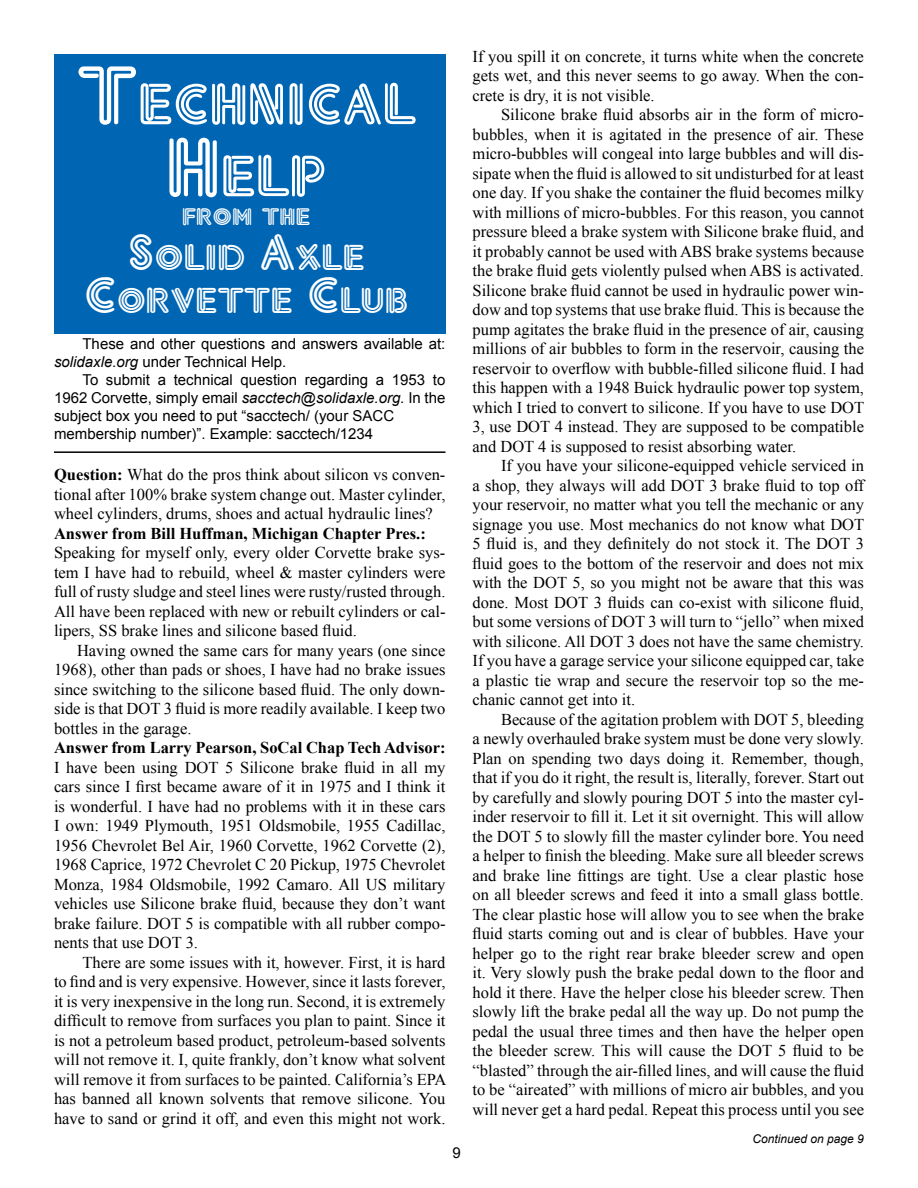
<style>
.page{position:relative;width:918px;height:1188px;background:#fff}
.page>*{position:absolute;margin:0;border:0;box-sizing:border-box;transform-origin:0 0}
.t1{font:50.4px/72px "Voltage Normal";color:#fff;text-align:center}
.t2{font:31.5px/43.5px "Voltage Normal";color:#fff;text-align:center}
.t3{font:21px "Voltage Normal";color:#fff}
.t4{font:16.5px/19.5px "Times New Roman";color:#000;text-align:justify}
.t5{font:700 16.5px "Times New Roman";color:#000}
.t6{font:15px/18px "Arial";color:#000}
.t7{font:italic 12px "Arial";color:#000}
.s1{font-size:72px}
.s2{font-size:45px}
.s3{font-style:italic}
.s4{font-weight:700}
</style>
<div class="page">
<div style="left:54px;top:54px;width:392px;height:280px;background:#0066b3"></div>
<hr style="left:54px;top:451px;width:392px;height:2px;background:#000">
<h1 class="t1" style="left:77px;top:66px;width:341px"><span class="s1">T</span>ECHNICAL<br><span class="s1">H</span>ELP</h1>
<p class="t3" style="left:182px;top:202px;width:130px">FROM THE</p>
<h2 class="t2" style="left:84px;top:234px;width:325px"><span class="s2">S</span>OLID <span class="s2">A</span>XLE<br><span class="s2">C</span>ORVETTE <span class="s2">C</span>LUB</h2>
<p class="t6" style="left:54px;top:335px;width:393px;text-indent:28px">These and other questions and answers available at: <span class="s3">solidaxle.org</span> under Technical Help.</p>
<p class="t6" style="left:54px;top:371px;width:393px;text-indent:28px">To submit a technical question regarding a 1953 to 1962 Corvette, simply email <span class="s3">sacctech@solidaxle.org.</span> In the subject box you need to put “sacctech/ (your SACC membership number)”. Example: sacctech/1234</p>
<p class="t4" style="left:54px;top:465px;width:393px"><span class="s4">Question:</span> What do the pros think about silicon vs conven&shy;tional after 100% brake system change out. Master cylinder, wheel cylinders, drums, shoes and actual hydraulic lines?</p>
<p class="t5" style="left:54px;top:522px;width:373px">Answer from Bill Huffman, Michigan Chapter Pres.:</p>
<p class="t4" style="left:54px;top:543px;width:393px">Speaking for myself only, every older Corvette brake sys&shy;tem I have had to rebuild, wheel &amp; master cylinders were full of rusty sludge and steel lines were rusty/rusted through.<br>All have been replaced with new or rebuilt cylinders or cal&shy;lipers, SS brake lines and silicone based fluid.</p>
<p class="t4" style="left:54px;top:640px;width:393px;text-indent:23px">Having owned the same cars for many years (one since 1968), other than pads or shoes, I have had no brake issues since switching to the silicone based fluid. The only down&shy;side is that DOT 3 fluid is more readily available. I keep two bottles in the garage.</p>
<p class="t5" style="left:54px;top:736px;width:393px">Answer from Larry Pearson, SoCal Chap Tech Advisor:</p>
<p class="t4" style="left:54px;top:757px;width:393px">I have been using DOT 5 Silicone brake fluid in all my cars since I first became aware of it in 1975 and I think it is wonderful. I have had no problems with it in these cars I own: 1949 Plymouth, 1951 Oldsmobile, 1955 Cadillac, 1956 Chevrolet Bel Air, 1960 Corvette, 1962 Corvette (2), 1968 Caprice, 1972 Chevrolet C 20 Pickup, 1975 Chevrolet Monza, 1984 Oldsmobile, 1992 Camaro. All US military vehicles use Silicone brake fluid, because they don’t want brake failure. DOT 5 is compatible with all rubber compo&shy;nents that use DOT 3.</p>
<p class="t4" style="left:54px;top:952px;width:394px;text-indent:28px">There are some issues with it, however. First, it is hard to find and is very expensive. However, since it lasts forever, it is very inexpensive in the long run. Second, it is extremely difficult to remove from surfaces you plan to paint. Since it is not a petroleum based product, petroleum-based solvents will not remove it. I, quite frankly, don’t know what solvent will remove it from surfaces to be painted. California’s EPA has banned all known solvents that remove silicone. You have to sand or grind it off, and even this might not work.</p>
<p class="t6" style="left:453px;top:1144px;width:10px">9</p>
<p class="t4" style="left:473px;top:46px;width:393px">If you spill it on concrete, it turns white when the concrete gets wet, and this never seems to go away. When the con&shy;crete is dry, it is not visible.</p>
<p class="t4" style="left:473px;top:105px;width:393px;text-indent:28px">Silicone brake fluid absorbs air in the form of micro&shy;bubbles, when it is agitated in the presence of air. These micro-bubbles will congeal into large bubbles and will dis&shy;sipate when the fluid is allowed to sit undisturbed for at least one day. If you shake the container the fluid becomes milky with millions of micro-bubbles. For this reason, you cannot pressure bleed a brake system with Silicone brake fluid, and it probably cannot be used with ABS brake systems because the brake fluid gets violently pulsed when ABS is activated.<br>Silicone brake fluid cannot be used in hydraulic power win&shy;dow and top systems that use brake fluid. This is because the pump agitates the brake fluid in the presence of air, causing millions of air bubbles to form in the reservoir, causing the reservoir to overflow with bubble-filled silicone fluid. I had this happen with a 1948 Buick hydraulic power top system, which I tried to convert to silicone. If you have to use DOT 3, use DOT 4 instead. They are supposed to be compatible and DOT 4 is supposed to resist absorbing water.</p>
<p class="t4" style="left:473px;top:456px;width:393px;text-indent:28px">If you have your silicone-equipped vehicle serviced in a shop, they always will add DOT 3 brake fluid to top off your reservoir, no matter what you tell the mechanic or any signage you use. Most mechanics do not know what DOT 5 fluid is, and they definitely do not stock it. The DOT 3 fluid goes to the bottom of the reservoir and does not mix with the DOT 5, so you might not be aware that this was done. Most DOT 3 fluids can co-exist with silicone fluid, but some versions of DOT 3 will turn to “jello” when mixed with silicone. All DOT 3 does not have the same chemistry.<br>If you have a garage service your silicone equipped car, take a plastic tie wrap and secure the reservoir top so the me&shy;chanic cannot get into it.</p>
<p class="t4" style="left:473px;top:709px;width:393px;text-indent:28px">Because of the agitation problem with DOT 5, bleeding a newly overhauled brake system must be done very slowly.<br>Plan on spending two days doing it. Remember, though, that if you do it right, the result is, literally, forever. Start out by carefully and slowly pouring DOT 5 into the master cyl&shy;inder reservoir to fill it. Let it sit overnight. This will allow the DOT 5 to slowly fill the master cylinder bore. You need a helper to finish the bleeding. Make sure all bleeder screws and brake line fittings are tight. Use a clear plastic hose on all bleeder screws and feed it into a small glass bottle.<br>The clear plastic hose will allow you to see when the brake fluid starts coming out and is clear of bubbles. Have your helper go to the right rear brake bleeder screw and open it. Very slowly push the brake pedal down to the floor and hold it there. Have the helper close his bleeder screw. Then slowly lift the brake pedal all the way up. Do not pump the pedal the usual three times and then have the helper open the bleeder screw. This will cause the DOT 5 fluid to be “blasted” through the air-filled lines, and will cause the fluid to be “aireated” with millions of micro air bubbles, and you will never get a hard pedal. Repeat this process until you see</p>
<p class="t7" style="left:753px;top:1131px;width:113px">Continued on page 9</p>
</div>
